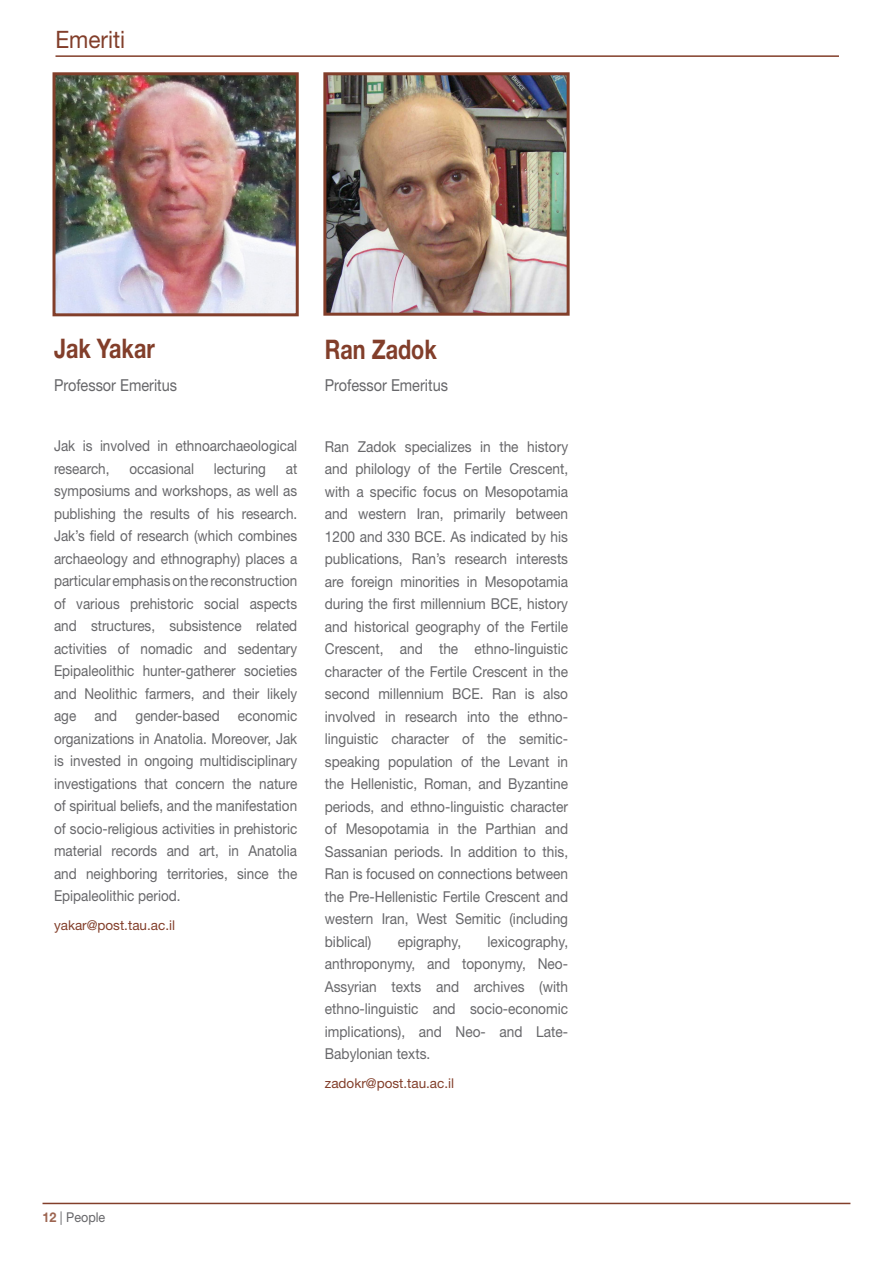
<style>
.page{position:relative;width:893px;height:1263px;background:#fff}
.page>*{position:absolute;margin:0;border:0;box-sizing:border-box;transform-origin:0 0}
.Name{font:700 27px "Helvetica Neue LT Std";color:#823e2a;scale:.8 1}
.t1{font:24px "Helvetica Neue LT Std";color:#823e2a;scale:.94 1}
.Personal_Title{font:16.5px "Helvetica Neue LT Std";color:#67676a;scale:.88 1}
.Text{font:15px/22.5px "Helvetica Neue LT Std";color:#67676a;text-align:justify;scale:.91 1}
.Text-2{font:15px/22.5px "Helvetica Neue LT Std";color:#67676a;scale:.9 1}
.email{font:13.5px "Helvetica Neue LT Std";color:#823e2a}
.t2{font:13.5px "Helvetica Neue LT Std";color:#67676a;scale:.93 1}
.s1{font-weight:700;color:#9d6551}
</style>
<div class="page">
<hr style="left:43px;top:1203px;width:807px;height:1px;background:#823e2a">
<hr style="left:56px;top:55px;width:783px;height:2px;background:#823e2a">
<img style="left:327px;top:76px;width:239px;height:236px">
<div style="left:323px;top:72px;width:247px;height:244px;border:3px solid #823e2a"></div>
<img style="left:57px;top:76px;width:238px;height:236px">
<div style="left:53px;top:72px;width:246px;height:244px;border:3px solid #823e2a"></div>
<h2 class="t1" style="left:56px;top:25px;width:76px">Emeriti</h2>
<p class="Name" style="left:54px;top:332px;width:128px">Jak Yakar</p>
<p class="Personal_Title" style="left:54px;top:375px;width:141px">Professor Emeritus</p>
<p class="Text-2" style="left:54px;top:435px;width:272px">Jak is involved in ethnoarchaeological research,</p>
<p class="Text-2" style="left:129px;top:457px;width:73px">occasional</p>
<p class="Text-2" style="left:214px;top:457px;width:59px">lecturing</p>
<p class="Text-2" style="left:54px;top:457px;width:272px;text-align:justify;text-indent:232px">at symposiums and workshops, as well as publishing the results of his research.<br>Jak’s field of research (which combines archaeology and ethnography) places a particular emphasis on the reconstruction of various prehistoric social aspects and structures, subsistence related activities of nomadic and sedentary Epipaleolithic hunter-gatherer societies and Neolithic farmers, and their likely age and gender-based economic organizations in Anatolia. Moreover, Jak is invested in ongoing multidisciplinary investigations that concern the nature of spiritual beliefs, and the manifestation of socio-religious activities in prehistoric material records and art, in Anatolia and neighboring territories, since the Epipaleolithic period.</p>
<p class="email" style="left:54px;top:917px;width:123px">yakar@post.tau.ac.il</p>
<p class="Name" style="left:325px;top:332px;width:141px">Ran Zadok</p>
<p class="Personal_Title" style="left:325px;top:375px;width:141px">Professor Emeritus</p>
<p class="Text" style="left:325px;top:435px;width:269px">Ran Zadok specializes in the history and philology of the Fertile Crescent, with a specific focus on Mesopotamia and western Iran, primarily between 1200 and 330 BCE. As indicated by his publications, Ran’s research interests are foreign minorities in Mesopotamia during the first millennium BCE, history and historical geography of the Fertile Crescent, and the ethno-linguistic character of the Fertile Crescent in the second millennium BCE. Ran is also involved in research into the ethno&shy;linguistic character of the semitic&shy;speaking population of the Levant in the Hellenistic, Roman, and Byzantine periods, and ethno-linguistic character of Mesopotamia in the Parthian and Sassanian periods. In addition to this, Ran is focused on connections between the Pre-Hellenistic Fertile Crescent and western Iran, West Semitic (including biblical)</p>
<p class="Text" style="left:325px;top:930px;width:269px;text-indent:163px">lexicography, anthroponymy, and toponymy, Neo-Assyrian texts and archives (with ethno-linguistic and socio-economic implications), and Neo- and Late-Babylonian texts.</p>
<p class="email" style="left:325px;top:1075px;width:131px">zadokr@post.tau.ac.il</p>
<p class="Text" style="left:398px;top:930px;width:71px">epigraphy,</p>
<p class="t2" style="left:43px;top:1209px;width:69px"><span class="s1">12</span> | People</p>
</div>
